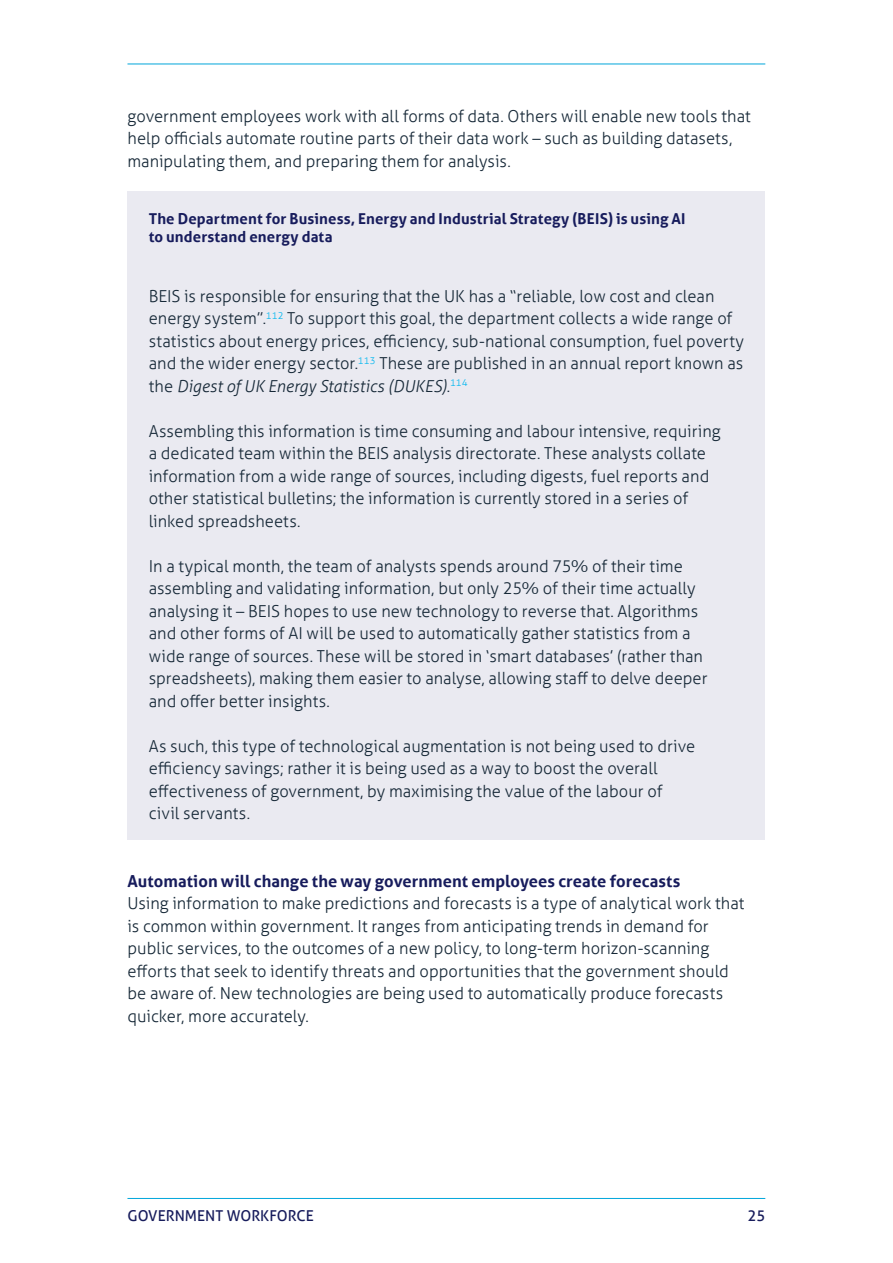
<style>
.page{position:relative;width:893px;height:1263px;background:#fff}
.page>*{position:absolute;margin:0;border:0;box-sizing:border-box;transform-origin:0 0}
.Body_copy_11_15{font:300 16.5px/22.5px "Aller";color:#172938}
.Body_heading_4___11{font:700 16.5px "Aller";letter-spacing:.005em;color:#171c5c}
.Figure_head_10_12{font:700 15px/18px "Aller";letter-spacing:.01em;color:#171c5c}
.t1{font:15px "Aller";color:#171c5c}
.s1{font-style:italic}
</style>
<div class="page">
<hr style="left:127px;top:1198px;width:638px;height:1px;background:#00a6db">
<hr style="left:127px;top:64px;width:638px;height:1px;background:#00a6db">
<div style="left:128px;top:191px;width:637px;height:649px;background:#eaeaf1"></div>
<p class="Body_copy_11_15" style="left:127px;top:104px;width:625px">government employees work with all forms of data. Others will enable new tools that help officials automate routine parts of their data work – such as building datasets, manipulating them, and preparing them for analysis.</p>
<p class="Figure_head_10_12" style="left:149px;top:209px;width:538px">The Department for Business, Energy and Industrial Strategy (BEIS) is using AI to understand energy data</p>
<p class="Body_copy_11_15" style="left:149px;top:284px;width:597px">BEIS is responsible for ensuring that the UK has a “reliable, low cost and clean energy system”.<sup>112</sup> To support this goal, the department collects a wide range of statistics about energy prices, efficiency, sub-national consumption, fuel poverty and the wider energy sector.<sup>113</sup> These are published in an annual report known as the <span class="s1">Digest of UK Energy Statistics (DUKES)</span>.<sup>114</sup></p>
<p class="Body_copy_11_15" style="left:149px;top:419px;width:573px">Assembling this information is time consuming and labour intensive, requiring a dedicated team within the BEIS analysis directorate. These analysts collate information from a wide range of sources, including digests, fuel reports and other statistical bulletins; the information is currently stored in a series of linked spreadsheets.</p>
<p class="Body_copy_11_15" style="left:149px;top:554px;width:560px">In a typical month, the team of analysts spends around 75% of their time assembling and validating information, but only 25% of their time actually analysing it – BEIS hopes to use new technology to reverse that. Algorithms and other forms of AI will be used to automatically gather statistics from a wide range of sources. These will be stored in ‘smart databases’ (rather than spreadsheets), making them easier to analyse, allowing staff to delve deeper and offer better insights.</p>
<p class="Body_copy_11_15" style="left:149px;top:734px;width:548px">As such, this type of technological augmentation is not being used to drive efficiency savings; rather it is being used as a way to boost the overall effectiveness of government, by maximising the value of the labour of civil servants.</p>
<p class="Body_heading_4___11" style="left:127px;top:870px;width:554px">Automation will change the way government employees create forecasts</p>
<p class="Body_copy_11_15" style="left:127px;top:892px;width:618px">Using information to make predictions and forecasts is a type of analytical work that is common within government. It ranges from anticipating trends in demand for public services, to the outcomes of a new policy, to long-term horizon-scanning efforts that seek to identify threats and opportunities that the government should be aware of. New technologies are being used to automatically produce forecasts quicker, more accurately.</p>
<p class="t1" style="left:128px;top:1206px;width:188px">GOVERNMENT WORKFORCE</p>
<p class="t1" style="left:747px;top:1206px;width:19px">25</p>
</div>
